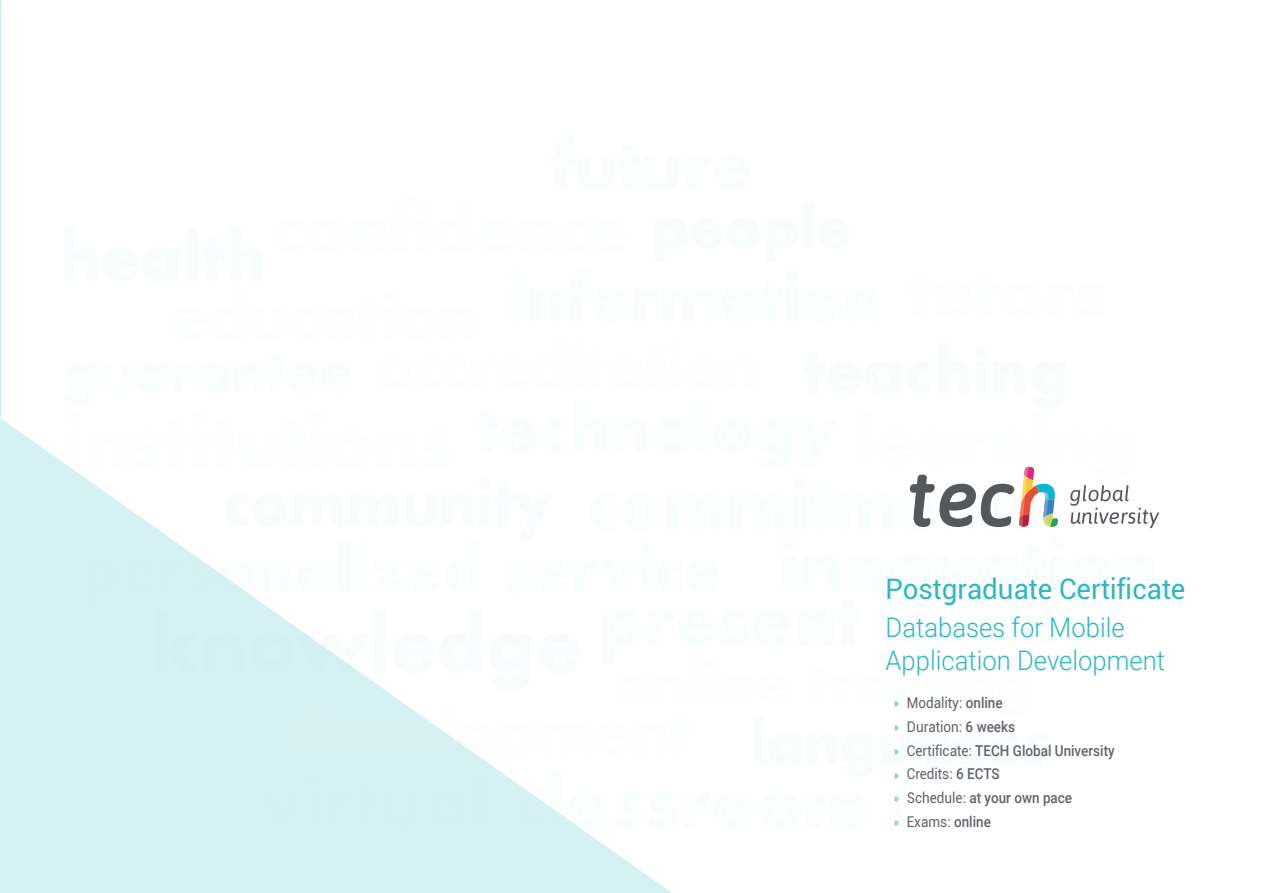
<style>
.page{position:relative;width:1263px;height:893px;background:#fff}
.page>*{position:absolute;margin:0;border:0;box-sizing:border-box;transform-origin:0 0}
.t1{font:28.5px "Roboto";color:#2db8c5}
.t2{font:300 27px/33px "Roboto";color:#2db8c5;scale:.95 1}
.t3{font:500 15px/23.7px "Roboto";color:#61646a;scale:.9 1}
.s1{font-family:"Myriad Pro";font-weight:400;font-size:12px;color:#00a996}
.s2{font-weight:400}
</style>
<div class="page">
<div style="left:0;top:418px;width:672px;height:475px;background:#d5f1f3"></div>
<svg style="left:64px;top:418px;width:1095px;height:411px"></svg>
<h1 class="t1" style="left:885px;top:569px;width:301px">Postgraduate Certificate</h1>
<h2 class="t2" style="left:885px;top:610px;width:296px">Databases for Mobile<br>Application Development</h2>
<p class="t3" style="left:894px;top:690px;width:247px"><span class="s1">»</span> <span class="s2">Modality:</span> online<br><span class="s1">»</span> <span class="s2">Duration:</span> 6 weeks<br><span class="s1">»</span> <span class="s2">Certificate:</span> TECH Global University <span class="s1">»</span> <span class="s2">Credits:</span> 6 ECTS<br><span class="s1">»</span> <span class="s2">Schedule:</span> at your own pace<br><span class="s1">»</span> <span class="s2">Exams:</span> online</p>
</div>
